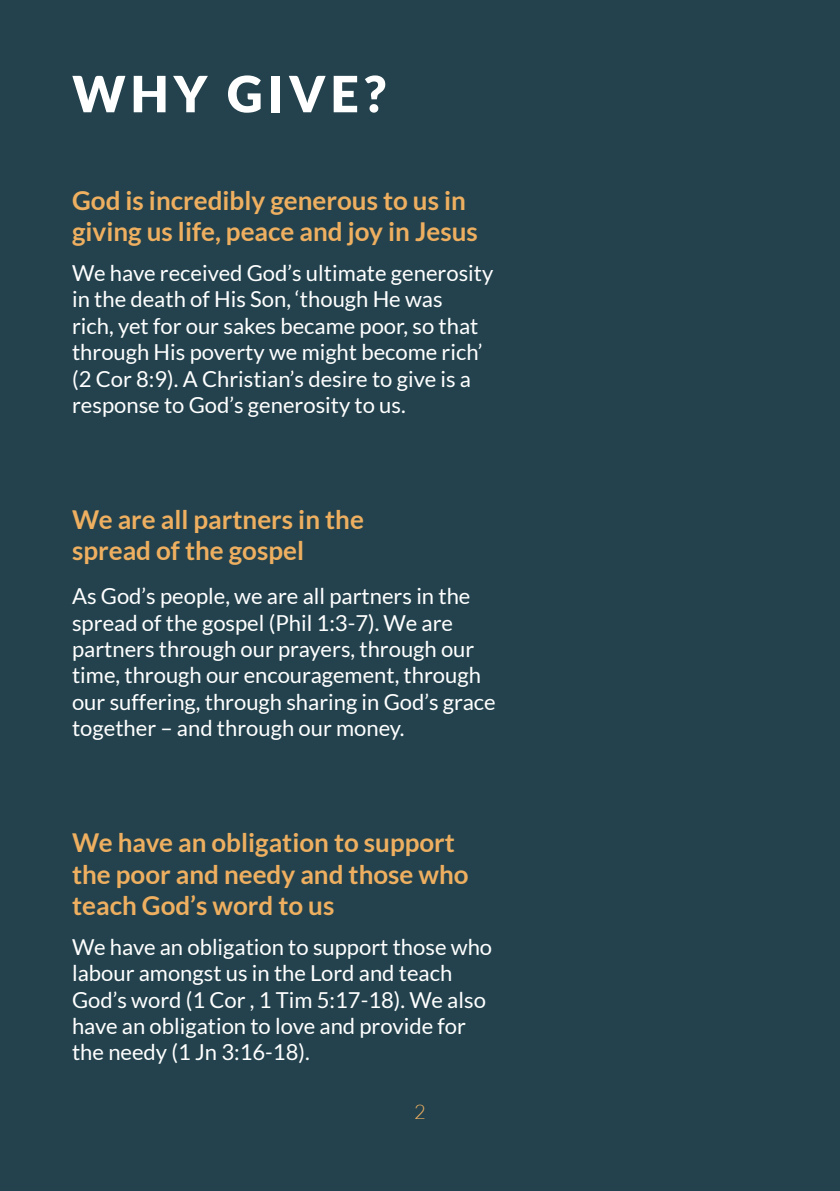
<style>
.page{position:relative;width:840px;height:1191px;background:#fff}
.page>*{position:absolute;margin:0;border:0;box-sizing:border-box;transform-origin:0 0}
.t1{font:900 50px "Lato";letter-spacing:.1em;color:#fff}
.t2{font:700 26px/31.2px "Lato";color:#eeaf60}
.t3{font:22px/26.4px "Lato";color:#fff}
.t4{font:300 20px "Lato";color:#eeaf60}
</style>
<div class="page">
<div style="left:0;top:0;width:839px;height:1191px;background:#23424d"></div>
<p class="t1" style="left:72px;top:65px;width:315px">WHY GIVE?</p>
<p class="t2" style="left:72px;top:184px;width:407px">God is incredibly generous to us in giving us life, peace and joy in Jesus</p>
<p class="t3" style="left:72px;top:259px;width:422px">We have received God’s ultimate generosity in the death of His Son, ‘though He was<br>rich, yet for our sakes became poor, so that through His poverty we might become rich’ (2 Cor 8:9). A Christian’s desire to give is a response to God’s generosity to us.</p>
<p class="t2" style="left:72px;top:503px;width:293px">We are all partners in the spread of the gospel</p>
<p class="t3" style="left:72px;top:583px;width:425px">As God’s people, we are all partners in the spread of the gospel (Phil 1:3-7). We are partners through our prayers, through our time, through our encouragement, through our suffering, through sharing in God’s grace together – and through our money.</p>
<p class="t2" style="left:72px;top:827px;width:398px">We have an obligation to support the poor and needy and those who teach God’s word to us</p>
<p class="t3" style="left:72px;top:933px;width:421px">We have an obligation to support those who labour amongst us in the Lord and teach God’s word (1 Cor , 1 Tim 5:17-18). We also have an obligation to love and provide for the needy (1 Jn 3:16-18).</p>
<p class="t4" style="left:414px;top:1101px;width:13px">2</p>
</div>
